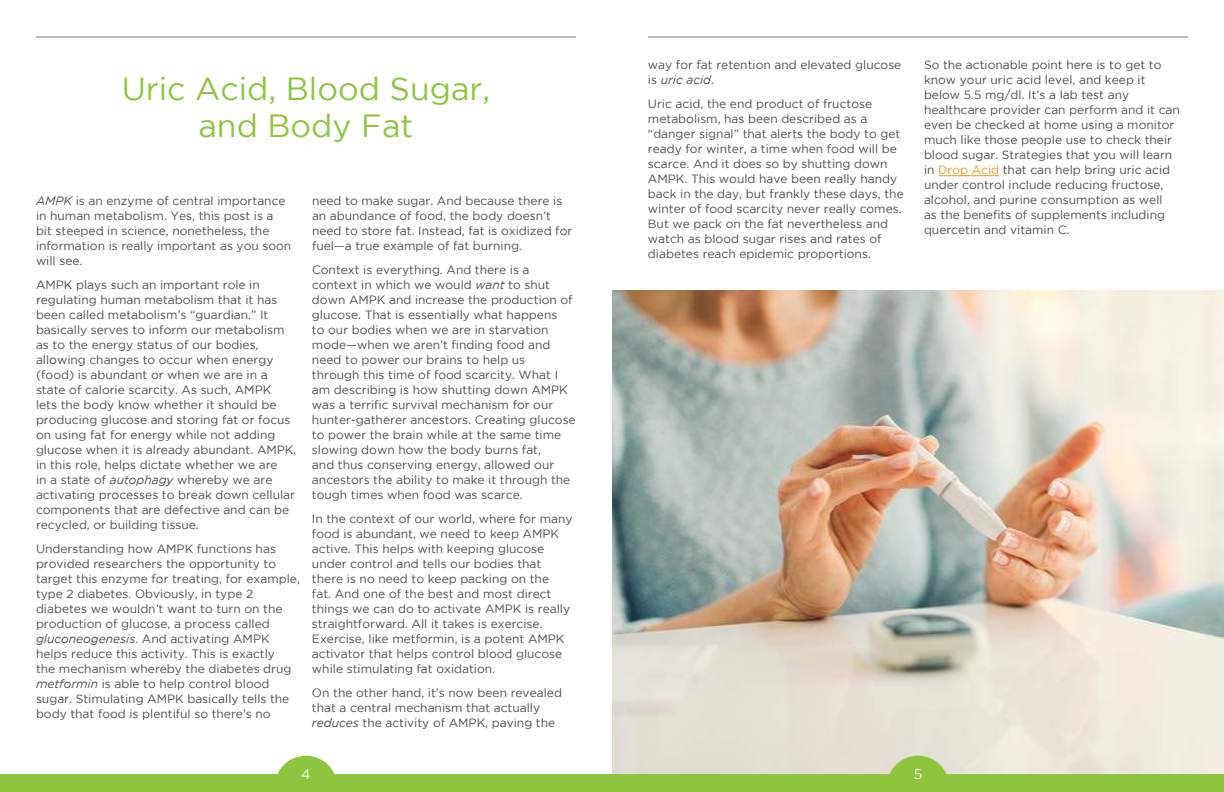
<style>
.page{position:relative;width:1224px;height:792px;background:#fff}
.page>*{position:absolute;margin:0;border:0;box-sizing:border-box;transform-origin:0 0}
.t1{font:32px/37px "Gotham";color:#8dc63e;text-align:center}
.t2{font:14px "Gotham";color:#fff}
.t3{font:12px/15px "Gotham";color:#4c4d4f}
.s1{font-style:italic}
.s2{color:#f8921d}
</style>
<div class="page">
<div style="left:0;top:774px;width:612px;height:18px;background:#8dc63e"></div>
<svg style="left:277px;top:756px;width:58px;height:18px"></svg>
<hr style="left:938px;top:176px;width:61px;height:1px;background:#f8921d">
<hr style="left:36px;top:36px;width:540px;height:1px;background:#bcbdc0">
<hr style="left:648px;top:36px;width:540px;height:1px;background:#bcbdc0">
<img style="left:612px;top:291px;width:612px;height:483px">
<div style="left:612px;top:774px;width:612px;height:18px;background:#8dc63e"></div>
<svg style="left:887px;top:756px;width:62px;height:18px"></svg>
<h1 class="t1" style="left:122px;top:72px;width:370px">Uric Acid, Blood Sugar, and Body Fat</h1>
<p class="t3" style="left:36px;top:193px;width:257px"><span class="s1">AMPK</span> is an enzyme of central importance in human metabolism. Yes, this post is a bit steeped in science, nonetheless, the information is really important as you soon will see.</p>
<p class="t3" style="left:36px;top:277px;width:262px">AMPK plays such an important role in regulating human metabolism that it has been called metabolism’s “guardian.” It basically serves to inform our metabolism as to the energy status of our bodies, allowing changes to occur when energy (food) is abundant or when we are in a state of calorie scarcity. As such, AMPK<br>lets the body know whether it should be producing glucose and storing fat or focus on using fat for energy while not adding glucose when it is already abundant. AMPK, in this role, helps dictate whether we are<br>in a state of <span class="s1">autophagy</span> whereby we are activating processes to break down cellular components that are defective and can be recycled, or building tissue.</p>
<p class="t3" style="left:36px;top:541px;width:265px">Understanding how AMPK functions has provided researchers the opportunity to target this enzyme for treating, for example, type 2 diabetes. Obviously, in type 2 diabetes we wouldn’t want to turn on the production of glucose, a process called <span class="s1">gluconeogenesis</span>. And activating AMPK helps reduce this activity. This is exactly<br>the mechanism whereby the diabetes drug <span class="s1">metformin</span> is able to help control blood sugar. Stimulating AMPK basically tells the body that food is plentiful so there’s no</p>
<p class="t3" style="left:312px;top:193px;width:262px">need to make sugar. And because there is an abundance of food, the body doesn’t need to store fat. Instead, fat is oxidized for fuel—a true example of fat burning.</p>
<p class="t3" style="left:312px;top:262px;width:265px">Context is everything. And there is a context in which we would <span class="s1">want</span> to shut down AMPK and increase the production of glucose. That is essentially what happens<br>to our bodies when we are in starvation mode—when we aren’t finding food and need to power our brains to help us through this time of food scarcity. What I am describing is how shutting down AMPK was a terrific survival mechanism for our hunter-gatherer ancestors. Creating glucose to power the brain while at the same time slowing down how the body burns fat,<br>and thus conserving energy, allowed our ancestors the ability to make it through the tough times when food was scarce.</p>
<p class="t3" style="left:312px;top:511px;width:262px">In the context of our world, where for many food is abundant, we need to keep AMPK active. This helps with keeping glucose under control and tells our bodies that there is no need to keep packing on the<br>fat. And one of the best and most direct things we can do to activate AMPK is really straightforward. All it takes is exercise.<br>Exercise, like metformin, is a potent AMPK activator that helps control blood glucose while stimulating fat oxidation.</p>
<p class="t3" style="left:312px;top:685px;width:251px">On the other hand, it’s now been revealed that a central mechanism that actually <span class="s1">reduces</span> the activity of AMPK, paving the</p>
<p class="t2" style="left:301px;top:768px;width:11px">4</p>
<p class="t3" style="left:648px;top:58px;width:255px">way for fat retention and elevated glucose is <span class="s1">uric acid</span>.</p>
<p class="t3" style="left:648px;top:97px;width:257px">Uric acid, the end product of fructose metabolism, has been described as a “danger signal” that alerts the body to get ready for winter, a time when food will be scarce. And it does so by shutting down AMPK. This would have been really handy back in the day, but frankly these days, the winter of food scarcity never really comes.<br>But we pack on the fat nevertheless and watch as blood sugar rises and rates of diabetes reach epidemic proportions.</p>
<p class="t3" style="left:924px;top:58px;width:257px">So the actionable point here is to get to know your uric acid level, and keep it below 5.5 mg/dl. It’s a lab test any healthcare provider can perform and it can even be checked at home using a monitor much like those people use to check their blood sugar. Strategies that you will learn in <span class="s2">Drop Acid</span> that can help bring uric acid under control include reducing fructose, alcohol, and purine consumption as well<br>as the benefits of supplements including quercetin and vitamin C.</p>
<p class="t2" style="left:914px;top:768px;width:10px">5</p>
</div>
